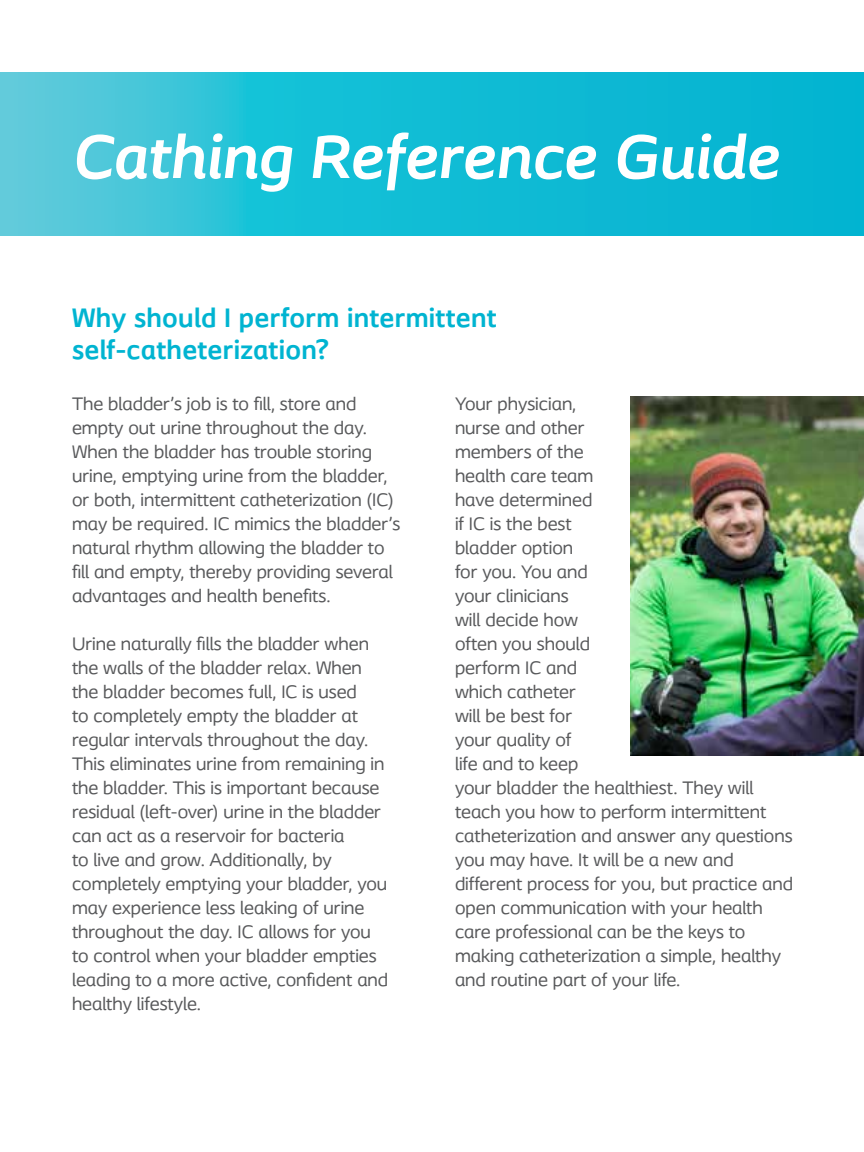
<style>
.page{position:relative;width:864px;height:1152px;background:#fff}
.page>*{position:absolute;margin:0;border:0;box-sizing:border-box;transform-origin:0 0}
.t1{font:italic 700 64px "Coloplast";letter-spacing:-.005em;color:#fff}
.t2{font:700 28px/32px "Coloplast";letter-spacing:.01em;color:#00b4d1}
.t3{font:19px/24px "Coloplast";color:#58595b}
</style>
<div class="page">
<svg style="left:0;top:72px;width:864px;height:164px;background:#1dbdd5"></svg>
<svg style="left:0;top:72px;width:1px;height:22px"></svg>
<img style="left:630px;top:396px;width:234px;height:360px">
<h1 class="t1" style="left:72px;top:118px;width:709px">Cathing Reference Guide</h1>
<h2 class="t2" style="left:72px;top:301px;width:426px">Why should I perform intermittent self-catheterization?</h2>
<p class="t3" style="left:72px;top:392px;width:330px">The bladder's job is to fill, store and empty out urine throughout the day.<br>When the bladder has trouble storing urine, emptying urine from the bladder, or both, intermittent catheterization (IC) may be required. IC mimics the bladder's natural rhythm allowing the bladder to fill and empty, thereby providing several advantages and health benefits.</p>
<p class="t3" style="left:72px;top:632px;width:318px">Urine naturally fills the bladder when the walls of the bladder relax. When the bladder becomes full, IC is used<br>to completely empty the bladder at regular intervals throughout the day.<br>This eliminates urine from remaining in the bladder. This is important because residual (left-over) urine in the bladder can act as a reservoir for bacteria<br>to live and grow. Additionally, by completely emptying your bladder, you may experience less leaking of urine throughout the day. IC allows for you to control when your bladder empties leading to a more active, confident and healthy lifestyle.</p>
<p class="t3" style="left:455px;top:392px;width:339px">Your physician,<br>nurse and other<br>members of the<br>health care team<br>have determined<br>if IC is the best<br>bladder option<br>for you. You and<br>your clinicians<br>will decide how<br>often you should<br>perform IC and<br>which catheter<br>will be best for<br>your quality of<br>life and to keep<br>your bladder the healthiest. They will teach you how to perform intermittent catheterization and answer any questions you may have. It will be a new and different process for you, but practice and open communication with your health care professional can be the keys to making catheterization a simple, healthy and routine part of your life.</p>
</div>
